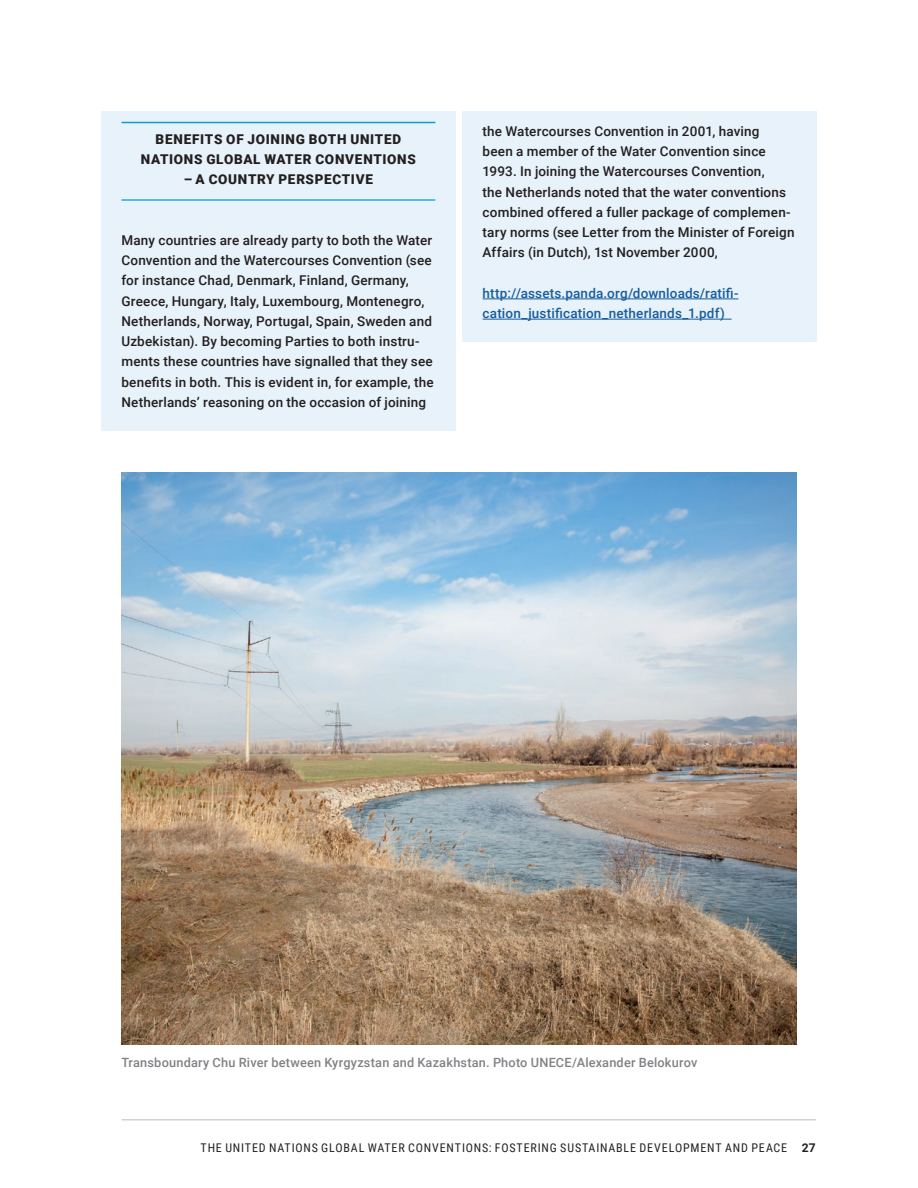
<style>
.page{position:relative;width:918px;height:1188px;background:#fff}
.page>*{position:absolute;margin:0;border:0;box-sizing:border-box;transform-origin:0 0}
.BOX_group_style_shad{font:500 13.5px/20.2px "Roboto";letter-spacing:.015em;color:#231f20}
.BOX_group_style_shad-2{font:500 13.5px/20.2px "Roboto";letter-spacing:.01em;color:#175d9e}
.BOX_one-column_H1{font:900 13.5px/20.2px "Roboto";letter-spacing:.05em;color:#231f20;text-align:center}
.CAP_below_image{font:500 12.75px "Roboto";letter-spacing:.015em;color:#808285}
.t1{font:12px "Roboto Condensed";letter-spacing:.07em;color:#231f20}
.s1{font-family:"Roboto";font-weight:700}
</style>
<div class="page">
<hr style="left:122px;top:1119px;width:694px;height:1px;background:#d1d2d4">
<div style="left:101px;top:109px;width:355px;height:99px;background:#e8f2fa"></div>
<hr style="left:122px;top:122px;width:313px;height:1px;background:#069edb">
<div style="left:101px;top:190px;width:355px;height:241px;background:#e8f2fa"></div>
<div style="left:462px;top:102px;width:355px;height:240px;background:#e8f2fa"></div>
<hr style="left:483px;top:299px;width:255px;height:1px;background:#175d9e">
<hr style="left:483px;top:319px;width:249px;height:1px;background:#175d9e">
<hr style="left:122px;top:199px;width:313px;height:2px;background:#24aae1">
<img style="left:122px;top:473px;width:674px;height:572px">
<div style="left:0;top:69px;width:840px;height:41px;background:#fff"></div>
<p class="BOX_one-column_H1" style="left:141px;top:128px;width:276px">BENEFITS OF JOINING BOTH UNITED<br>NATIONS GLOBAL WATER CONVENTIONS</p>
<p class="BOX_one-column_H1" style="left:184px;top:169px;width:191px">– A COUNTRY PERSPECTIVE</p>
<p class="BOX_group_style_shad" style="left:122px;top:229px;width:314px">Many countries are already party to both the Water Convention and the Watercourses Convention (see for instance Chad, Denmark, Finland, Germany, Greece, Hungary, Italy, Luxembourg, Montenegro, Netherlands, Norway, Portugal, Spain, Sweden and Uzbekistan). By becoming Parties to both instru&shy;ments these countries have signalled that they see benefits in both. This is evident in, for example, the Netherlands’ reasoning on the occasion of joining</p>
<p class="BOX_group_style_shad" style="left:483px;top:120px;width:313px">the Watercourses Convention in 2001, having<br>been a member of the Water Convention since 1993. In joining the Watercourses Convention,<br>the Netherlands noted that the water conventions combined offered a fuller package of complemen&shy;tary norms (see Letter from the Minister of Foreign Affairs (in Dutch), 1st November 2000,</p>
<p class="BOX_group_style_shad-2" style="left:483px;top:282px;width:257px">http://assets.panda.org/downloads/ratifi&shy;cation_justification_netherlands_1.pdf)</p>
<p class="CAP_below_image" style="left:122px;top:1053px;width:577px">Transboundary Chu River between Kyrgyzstan and Kazakhstan. Photo UNECE/Alexander Belokurov</p>
<p class="t1" style="left:201px;top:1139px;width:617px">THE UNITED NATIONS GLOBAL WATER CONVENTIONS: FOSTERING SUSTAINABLE DEVELOPMENT AND PEACE <span class="s1">27</span></p>
</div>
